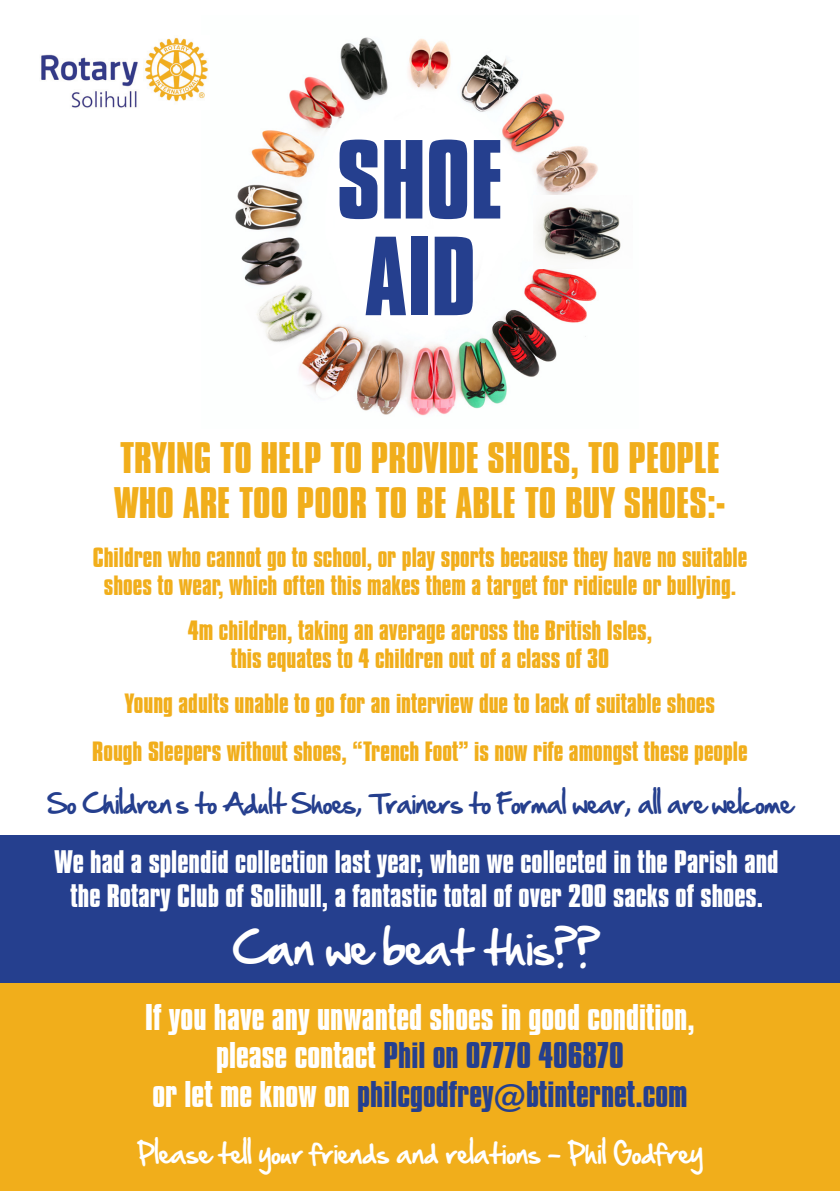
<style>
.page{position:relative;width:840px;height:1191px;background:#fff}
.page>*{position:absolute;margin:0;border:0;box-sizing:border-box;transform-origin:0 0}
.t1{font:700 96.6px "Compacta BT";color:#253f8e}
.t2{font:40px "Hand Of Sean";color:#fff}
.t3{font:700 38px/45.6px "Compacta BT";color:#f1ae1b}
.t4{font:700 32px "Compacta BT";color:#253f8e}
.t5{font:700 32px "Compacta BT";color:#fff}
.t6{font:700 28px/33.6px "Compacta BT";color:#fff;text-align:center}
.t7{font:700 24px "Compacta BT";color:#f1ae1b}
.t8{font:24px "Hand Of Sean";letter-spacing:-.02em;color:#253f8e}
.t9{font:24px "Hand Of Sean";color:#fff}
.s1{color:#fff}
</style>
<div class="page">
<div style="left:0;top:981px;width:839px;height:210px;background:#f1ae1b"></div>
<img style="left:235px;top:37px;width:363px;height:379px">
<div style="left:0;top:835px;width:839px;height:147px;background:#253f8e"></div>
<img style="left:533px;top:195px;width:88px;height:73px">
<svg style="left:244px;top:357px;width:86px;height:14px"></svg>
<img style="left:244px;top:273px;width:86px;height:84px">
<img style="left:41px;top:37px;width:167px;height:71px">
<p class="t1" style="left:336px;top:121px;width:168px">SHOE</p>
<p class="t1" style="left:364px;top:218px;width:113px">AID</p>
<p class="t3" style="left:114px;top:435px;width:612px">TRYING TO HELP TO PROVIDE SHOES, TO PEOPLE<br>WHO ARE TOO POOR TO BE ABLE TO BUY SHOES:-</p>
<p class="t7" style="left:93px;top:543px;width:655px">Children who cannot go to school, or play sports because they have no suitable</p>
<p class="t7" style="left:104px;top:571px;width:633px">shoes to wear, which often this makes them a target for ridicule or bullying.</p>
<p class="t7" style="left:188px;top:616px;width:465px">4m children, taking an average across the British Isles,</p>
<p class="t7" style="left:230px;top:644px;width:380px">this equates to 4 children out of a class of 30</p>
<p class="t7" style="left:125px;top:689px;width:591px">Young adults unable to go for an interview due to lack of suitable shoes</p>
<p class="t7" style="left:92px;top:737px;width:656px">Rough Sleepers without shoes, “Trench Foot” is now rife amongst these people</p>
<p class="t8" style="left:47px;top:781px;width:746px">So Children’s to Adult Shoes, Trainers to Formal wear, all are welcome</p>
<p class="t6" style="left:55px;top:845px;width:724px">We had a splendid collection last year, when we collected in the Parish and the Rotary Club of Solihull, a fantastic total of over 200 sacks of shoes.</p>
<p class="t2" style="left:233px;top:911px;width:368px">Can we beat this??</p>
<p class="t5" style="left:145px;top:997px;width:550px">If you have any unwanted shoes in good condition,</p>
<p class="t4" style="left:216px;top:1036px;width:409px"><span class="s1">please contact</span> Phil on 07770 406870</p>
<p class="t4" style="left:152px;top:1074px;width:536px"><span class="s1">or let me know on</span> philcgodfrey@btinternet.com</p>
<p class="t9" style="left:137px;top:1131px;width:567px">Please tell your friends and relations - Phil Godfrey</p>
</div>
